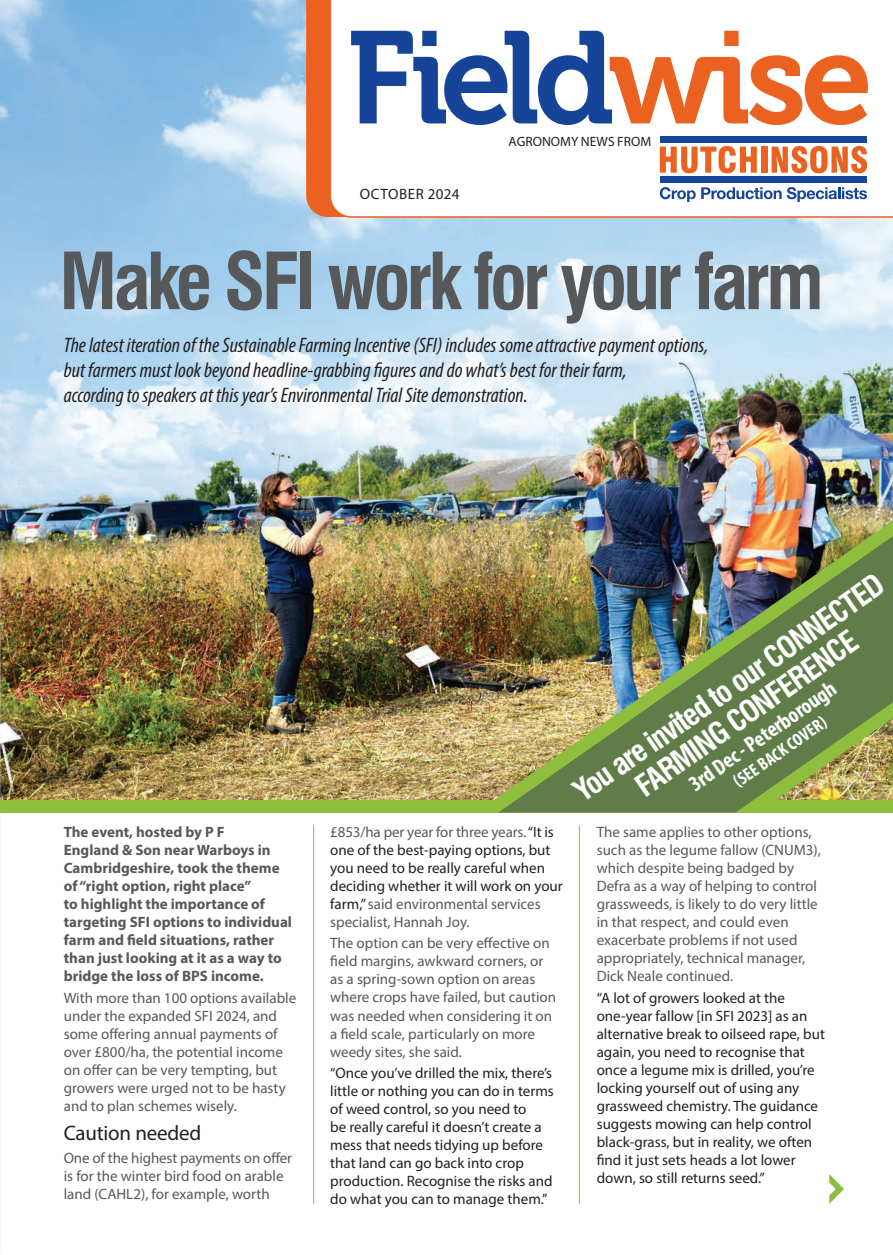
<style>
.page{position:relative;width:893px;height:1255px;background:#fff}
.page>*{position:absolute;margin:0;border:0;box-sizing:border-box;transform-origin:0 0}
.t1{font:130.5px "Museo 700";letter-spacing:-.05em;color:#164499}
.t2{font:700 condensed 76.5px "Swiss 721 BT";letter-spacing:-.05em;color:#57585a}
.t3{font:700 condensed 30px "Swiss 721 BT";color:#fff}
.t4{font:700 condensed 22.5px "Myriad Pro";color:#fff}
.t5{font:italic condensed 21px/25.2px "Myriad Pro";color:#231f20}
.t6{font:21px "Myriad Pro";letter-spacing:-.01em;color:#231f20}
.t7{font:700 condensed 18px "Myriad Pro";color:#fff}
.t8{font:15px/18px "Myriad Pro";color:#57585a}
.t9{font:15px/18px "Myriad Pro";color:#231f20}
.t10{font:700 15px/18px "Myriad Pro";color:#57585a}
.t11{font:15px "Myriad Pro";letter-spacing:.04em;color:#231f20}
.t12{font:13.5px "Myriad Pro";color:#231f20}
.s1{color:#eb6220}
.s2{color:#57585a}
</style>
<div class="page">
<img style="left:0;top:0;width:893px;height:799px">
<div style="left:306px;top:0;width:23px;height:217px;background:#eb6220"></div>
<svg style="left:329px;top:0;width:564px;height:218px"></svg>
<svg style="left:660px;top:146px;width:97px;height:27px"></svg>
<div style="left:761px;top:147px;width:6px;height:26px;background:#eb6220"></div>
<svg style="left:772px;top:146px;width:95px;height:27px"></svg>
<div style="left:660px;top:136px;width:207px;height:7px;background:#164499"></div>
<div style="left:660px;top:176px;width:207px;height:7px;background:#164499"></div>
<svg style="left:660px;top:187px;width:207px;height:15px"></svg>
<hr style="left:313px;top:825px;width:1px;height:378px;background:#8dbe3e">
<svg style="left:829px;top:1174px;width:15px;height:29px"></svg>
<div style="left:0;top:799px;width:893px;height:13px;background:#8dbe3e"></div>
<hr style="left:579px;top:825px;width:1px;height:378px;background:#8dbe3e">
<img style="left:485px;top:520px;width:408px;height:280px">
<img style="left:498px;top:536px;width:395px;height:276px">
<p class="t1" style="left:347px;top:6px;width:528px">Field<span class="s1">wise</span></p>
<p class="t12" style="left:509px;top:133px;width:144px">AGRONOMY NEWS FROM</p>
<p class="t11" style="left:360px;top:184px;width:101px">OCTOBER 2024</p>
<p class="t2" style="left:59px;top:235px;width:766px">Make SFI work for your farm</p>
<p class="t5" style="left:64px;top:332px;width:646px">The latest iteration of the Sustainable Farming Incentive (SFI) includes some attractive payment options, but farmers must look beyond headline-grabbing figures and do what’s best for their farm,<br>according to speakers at this year’s Environmental Trial Site demonstration.</p>
<p class="t10" style="left:64px;top:822px;width:230px">The event, hosted by P F<br>England &amp; Son near Warboys in<br>Cambridgeshire, took the theme of “right option, right place”<br>to highlight the importance of targeting SFI options to individual farm and field situations, rather than just looking at it as a way to bridge the loss of BPS income.</p>
<p class="t8" style="left:64px;top:988px;width:234px">With more than 100 options available under the expanded SFI 2024, and some offering annual payments of over £800/ha, the potential income on offer can be very tempting, but growers were urged not to be hasty and to plan schemes wisely.</p>
<p class="t6" style="left:64px;top:1120px;width:139px">Caution needed</p>
<p class="t8" style="left:64px;top:1148px;width:230px">One of the highest payments on offer is for the winter bird food on arable land (CAHL2), for example, worth</p>
<p class="t3" style="left:566px;top:779px;width:373px;rotate:-35deg">You are invited to our CONNECTED</p>
<p class="t3" style="left:629px;top:774px;width:265px;rotate:-35deg">FARMING CONFERENCE</p>
<p class="t4" style="left:683px;top:774px;width:176px;rotate:-35deg">3rd Dec - Peterborough</p>
<p class="t7" style="left:729px;top:774px;width:111px;rotate:-35deg">(SEE BACK COVER)</p>
<p class="t9" style="left:330px;top:822px;width:234px"><span class="s2">£853/ha per year for three years.</span> “It is one of the best-paying options, but you need to be really careful when deciding whether it will work on your farm,” <span class="s2">said environmental services specialist, Hannah Joy.</span></p>
<p class="t8" style="left:330px;top:934px;width:227px">The option can be very effective on field margins, awkward corners, or as a spring-sown option on areas where crops have failed, but caution was needed when considering it on a field scale, particularly on more weedy sites, she said.</p>
<p class="t9" style="left:330px;top:1064px;width:225px">“Once you’ve drilled the mix, there’s little or nothing you can do in terms of weed control, so you need to<br>be really careful it doesn’t create a mess that needs tidying up before that land can go back into crop production. Recognise the risks and do what you can to manage them.”</p>
<p class="t8" style="left:597px;top:822px;width:226px">The same applies to other options, such as the legume fallow (CNUM3), which despite being badged by<br>Defra as a way of helping to control grassweeds, is likely to do very little in that respect, and could even exacerbate problems if not used appropriately, technical manager,<br>Dick Neale continued.</p>
<p class="t9" style="left:597px;top:988px;width:230px">“A lot of growers looked at the one-year fallow [in SFI 2023] as an alternative break to oilseed rape, but again, you need to recognise that once a legume mix is drilled, you’re locking yourself out of using any grassweed chemistry. The guidance suggests mowing can help control black-grass, but in reality, we often find it just sets heads a lot lower down, so still returns seed.”</p>
</div>
